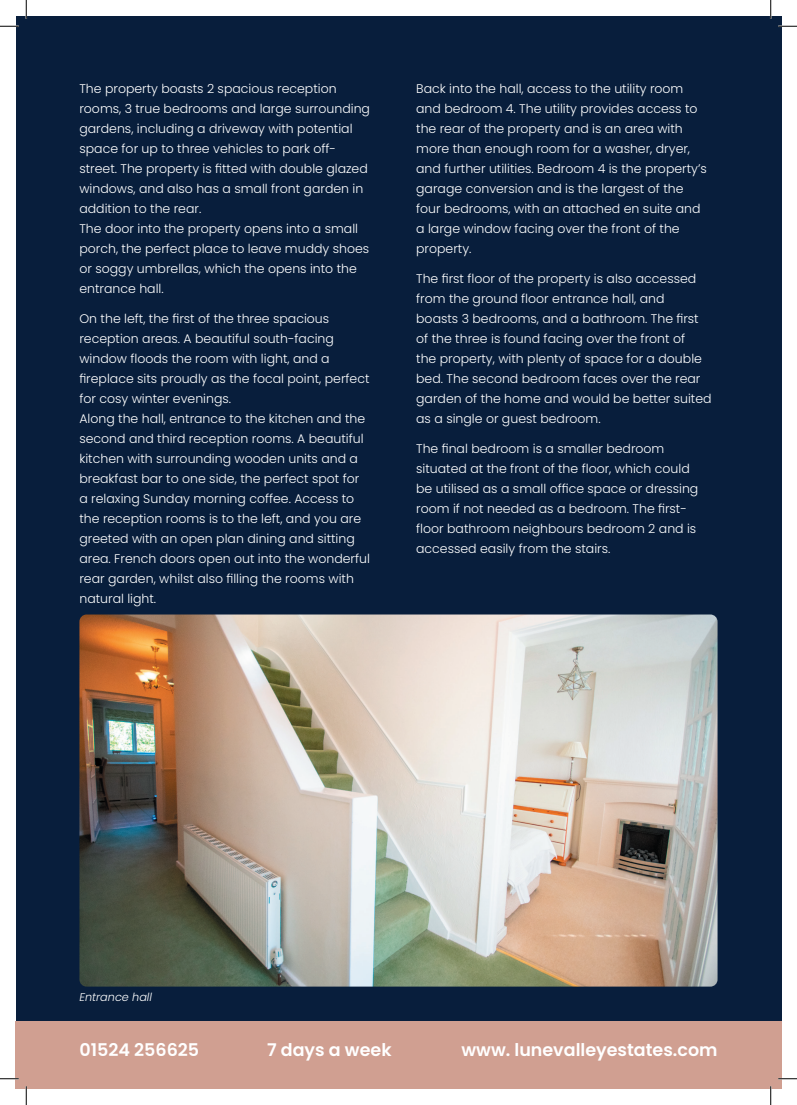
<style>
.page{position:relative;width:797px;height:1105px;background:#fff}
.page>*{position:absolute;margin:0;border:0;box-sizing:border-box;transform-origin:0 0}
.t1{font:600 17.5px "Poppins";color:#fff}
.t2{font:300 12.5px/20px "Poppins";color:#fff}
.t3{font:italic 300 11.25px "Poppins";color:#fff}
</style>
<div class="page">
<div style="left:16px;top:16px;width:764px;height:1073px;background:#081e3c"></div>
<div style="left:760px;top:16px;width:21px;height:1073px;background:#081e3c"></div>
<div style="left:760px;top:1021px;width:21px;height:68px;background:#d09f91"></div>
<div style="left:16px;top:1021px;width:754px;height:68px;background:#d09f91"></div>
<img style="left:79px;top:614px;width:638px;height:372px">
<svg style="left:0;top:25px;width:19px;height:2px"></svg>
<svg style="left:778px;top:25px;width:19px;height:2px"></svg>
<svg style="left:0;top:1078px;width:19px;height:1px"></svg>
<svg style="left:778px;top:1078px;width:19px;height:1px"></svg>
<svg style="left:25px;top:0;width:2px;height:19px"></svg>
<svg style="left:25px;top:1086px;width:2px;height:19px"></svg>
<svg style="left:770px;top:0;width:1px;height:19px"></svg>
<svg style="left:770px;top:1086px;width:1px;height:19px"></svg>
<p class="t2" style="left:79px;top:78px;width:292px">The property boasts 2 spacious reception rooms, 3 true bedrooms and large surrounding gardens, including a driveway with potential space for up to three vehicles to park off&shy;street. The property is fitted with double glazed windows, and also has a small front garden in addition to the rear.<br>The door into the property opens into a small porch, the perfect place to leave muddy shoes or soggy umbrellas, which the opens into the entrance hall.</p>
<p class="t2" style="left:79px;top:308px;width:292px">On the left, the first of the three spacious reception areas. A beautiful south-facing window floods the room with light, and a fireplace sits proudly as the focal point, perfect for cosy winter evenings.<br>Along the hall, entrance to the kitchen and the second and third reception rooms. A beautiful kitchen with surrounding wooden units and a breakfast bar to one side, the perfect spot for a relaxing Sunday morning coffee. Access to the reception rooms is to the left, and you are greeted with an open plan dining and sitting area. French doors open out into the wonderful rear garden, whilst also filling the rooms with natural light.</p>
<p class="t2" style="left:416px;top:78px;width:292px">Back into the hall, access to the utility room and bedroom 4. The utility provides access to the rear of the property and is an area with more than enough room for a washer, dryer, and further utilities. Bedroom 4 is the property’s garage conversion and is the largest of the four bedrooms, with an attached en suite and a large window facing over the front of the property.</p>
<p class="t2" style="left:416px;top:268px;width:297px">The first floor of the property is also accessed from the ground floor entrance hall, and<br>boasts 3 bedrooms, and a bathroom. The first of the three is found facing over the front of<br>the property, with plenty of space for a double bed. The second bedroom faces over the rear garden of the home and would be better suited as a single or guest bedroom.</p>
<p class="t2" style="left:416px;top:438px;width:284px">The final bedroom is a smaller bedroom situated at the front of the floor, which could be utilised as a small office space or dressing room if not needed as a bedroom. The first&shy;floor bathroom neighbours bedroom 2 and is accessed easily from the stairs.</p>
<p class="t3" style="left:79px;top:990px;width:74px">Entrance hall</p>
<h1 class="t1" style="left:79px;top:1040px;width:121px">01524 256625</h1>
<h1 class="t1" style="left:267px;top:1040px;width:126px">7 days a week</h1>
<h1 class="t1" style="left:461px;top:1040px;width:257px">www. lunevalleyestates.com</h1>
</div>
